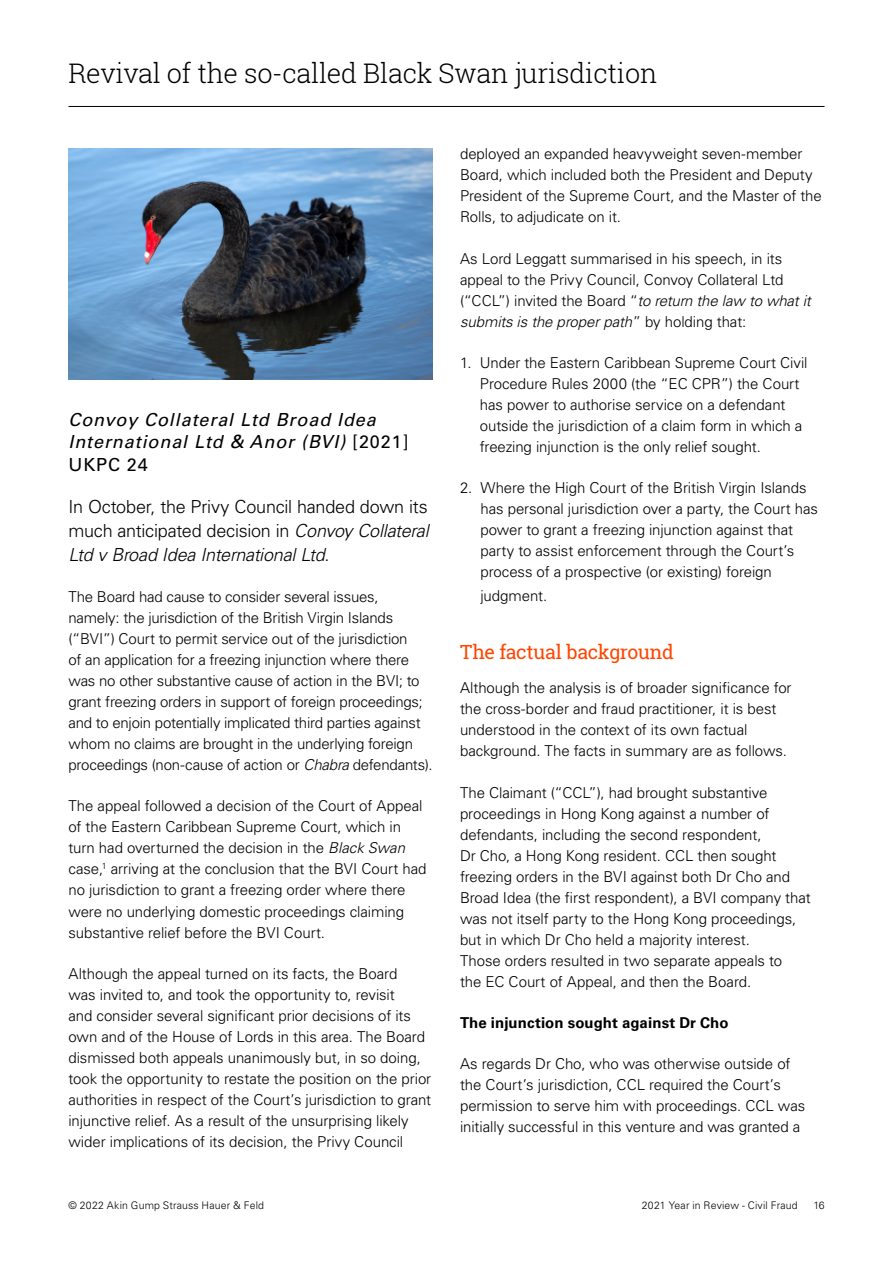
<style>
.page{position:relative;width:893px;height:1263px;background:#fff}
.page>*{position:absolute;margin:0;border:0;box-sizing:border-box;transform-origin:0 0}
.t1{font:300 27px "Roboto Slab";letter-spacing:-.01em;color:#000}
.t2{font:19.5px "Roboto Slab";letter-spacing:-.02em;color:#ff4500}
.t3{font:300 18px/24px "Univers LT Std";letter-spacing:-.015em;color:#000;text-align:justify}
.t4{font:italic 18px/22.5px "Univers LT Std";letter-spacing:.05em;color:#000}
.t5{font:300 15px/21px "Univers LT Std";letter-spacing:-.005em;color:#000}
.t6{font:700 15px "Univers LT Std";letter-spacing:.005em;color:#000}
.t7{font:300 10.5px "Univers LT Std";letter-spacing:.015em;color:#000}
.s1{font-style:normal}
.s2{font-style:italic}
</style>
<div class="page">
<img style="left:68px;top:149px;width:365px;height:230px">
<hr style="left:68px;top:106px;width:756px;height:1px;background:#000">
<h1 class="t1" style="left:68px;top:54px;width:590px">Revival of the so-called Black Swan jurisdiction</h1>
<p class="t4" style="left:68px;top:409px;width:342px">Convoy Collateral Ltd Broad Idea<br>International Ltd &amp; Anor (BVI) <span class="s1">[2021]<br>UKPC 24</span></p>
<p class="t3" style="left:68px;top:495px;width:362px">In October, the Privy Council handed down its much anticipated decision in <span class="s2">Convoy Collateral Ltd v Broad Idea International Ltd</span>.</p>
<p class="t5" style="left:68px;top:586px;width:366px">The Board had cause to consider several issues, namely: the jurisdiction of the British Virgin Islands (“BVI”) Court to permit service out of the jurisdiction<br>of an application for a freezing injunction where there was no other substantive cause of action in the BVI; to grant freezing orders in support of foreign proceedings; and to enjoin potentially implicated third parties against whom no claims are brought in the underlying foreign proceedings (non-cause of action or <span class="s2">Chabra</span> defendants).</p>
<p class="t5" style="left:68px;top:796px;width:360px">The appeal followed a decision of the Court of Appeal of the Eastern Caribbean Supreme Court, which in turn had overturned the decision in the <span class="s2">Black Swan </span>case,<sup>1</sup> arriving at the conclusion that the BVI Court had no jurisdiction to grant a freezing order where there were no underlying domestic proceedings claiming substantive relief before the BVI Court.</p>
<p class="t5" style="left:68px;top:963px;width:364px">Although the appeal turned on its facts, the Board<br>was invited to, and took the opportunity to, revisit<br>and consider several significant prior decisions of its own and of the House of Lords in this area. The Board dismissed both appeals unanimously but, in so doing, took the opportunity to restate the position on the prior authorities in respect of the Court’s jurisdiction to grant injunctive relief. As a result of the unsurprising likely wider implications of its decision, the Privy Council</p>
<p class="t5" style="left:460px;top:144px;width:363px">deployed an expanded heavyweight seven-member Board, which included both the President and Deputy President of the Supreme Court, and the Master of the Rolls, to adjudicate on it.</p>
<p class="t5" style="left:460px;top:248px;width:352px">As Lord Leggatt summarised in his speech, in its appeal to the Privy Council, Convoy Collateral Ltd (“CCL”) invited the Board “<span class="s2">to return the law to what it submits is the proper path</span>” by holding that:</p>
<p class="t5" style="left:480px;top:352px;width:329px;text-indent:-20px">1. Under the Eastern Caribbean Supreme Court Civil Procedure Rules 2000 (the “EC CPR”) the Court has power to authorise service on a defendant outside the jurisdiction of a claim form in which a freezing injunction is the only relief sought.</p>
<p class="t5" style="left:480px;top:477px;width:339px;text-indent:-20px">2. Where the High Court of the British Virgin Islands has personal jurisdiction over a party, the Court has power to grant a freezing injunction against that party to assist enforcement through the Court’s process of a prospective (or existing) foreign</p>
<p class="t5" style="left:480px;top:585px;width:68px">judgment.</p>
<h2 class="t2" style="left:460px;top:638px;width:215px">The factual background</h2>
<p class="t5" style="left:460px;top:678px;width:333px">Although the analysis is of broader significance for the cross-border and fraud practitioner, it is best understood in the context of its own factual background. The facts in summary are as follows.</p>
<p class="t5" style="left:460px;top:782px;width:352px">The Claimant (“CCL”), had brought substantive proceedings in Hong Kong against a number of defendants, including the second respondent,<br>Dr Cho, a Hong Kong resident. CCL then sought freezing orders in the BVI against both Dr Cho and Broad Idea (the first respondent), a BVI company that was not itself party to the Hong Kong proceedings, but in which Dr Cho held a majority interest.<br>Those orders resulted in two separate appeals to<br>the EC Court of Appeal, and then the Board.</p>
<p class="t6" style="left:460px;top:1014px;width:270px">The injunction sought against Dr Cho</p>
<p class="t5" style="left:460px;top:1053px;width:347px">As regards Dr Cho, who was otherwise outside of the Court’s jurisdiction, CCL required the Court’s permission to serve him with proceedings. CCL was initially successful in this venture and was granted a</p>
<p class="t7" style="left:68px;top:1199px;width:197px">© 2022 Akin Gump Strauss Hauer &amp; Feld</p>
<p class="t7" style="left:642px;top:1199px;width:157px">2021 Year in Review - Civil Fraud</p>
<p class="t7" style="left:813px;top:1199px;width:13px">16</p>
</div>
